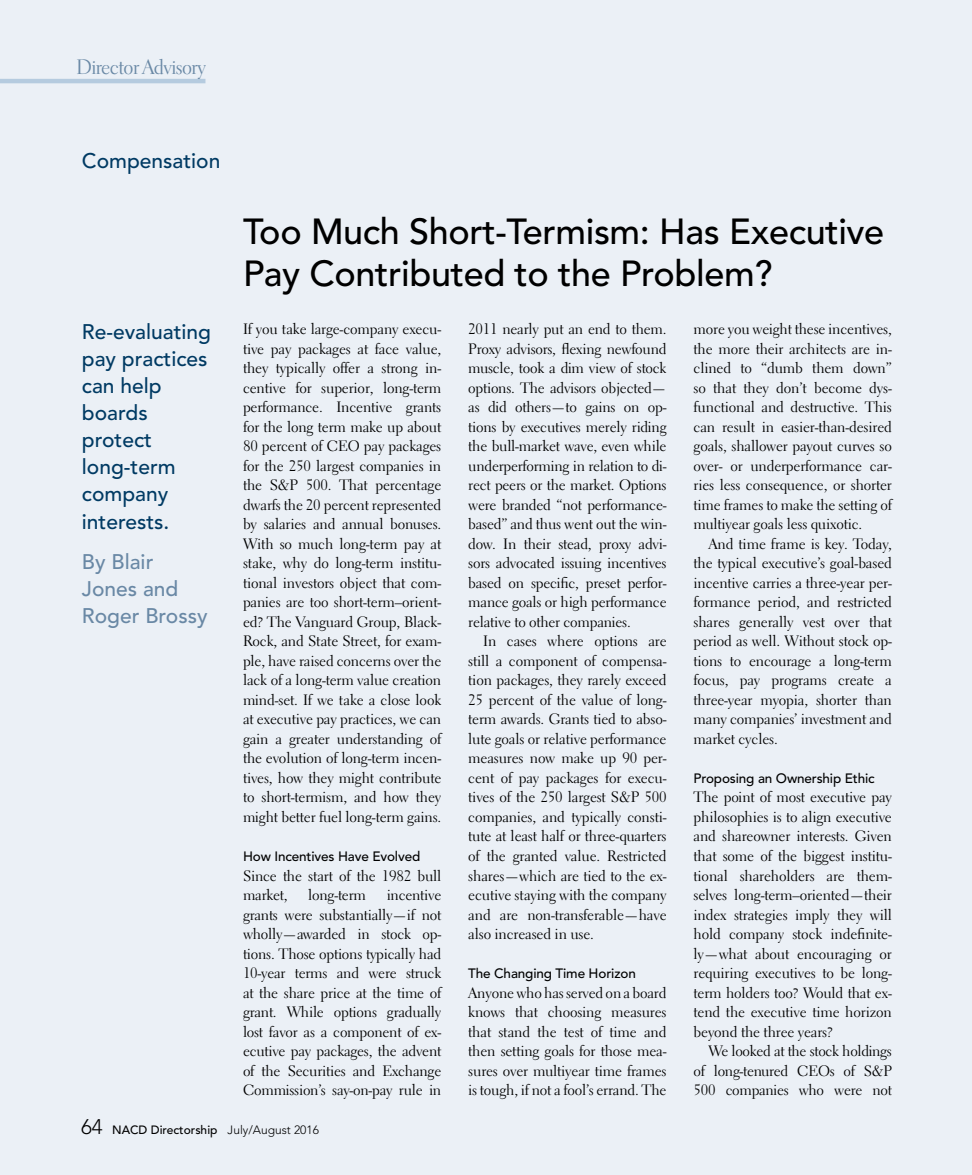
<style>
.page{position:relative;width:972px;height:1175px;background:#fff}
.page>*{position:absolute;margin:0;border:0;box-sizing:border-box;transform-origin:0 0}
.HED{font:500 36px/42px "Avenir";letter-spacing:-.01em;color:#000}
.DEK{font:500 21px/27px "Avenir";color:#003a63}
.BYLINE{font:500 21px/27px "Avenir";color:#6988a5}
.t1{font:21px "Electra LH Display";letter-spacing:.005em;color:#6988a5}
.t2{font:300 21px "Avenir";color:#000}
.BODY_TEXT_1ST_PARA{font:15px/19.5px "Electra LH";letter-spacing:-.01em;color:#000;text-align:justify}
.BODY_TEXT{font:15px/19.5px "Electra LH";letter-spacing:-.01em;color:#000;text-align:justify}
.Subhead{font:500 13.5px "Avenir";letter-spacing:-.01em;color:#000}
.t3{font:300 12px "Avenir";color:#000}
.t4{font:500 12px "Avenir";color:#000}
</style>
<div class="page">
<div style="left:0;top:0;width:972px;height:1174px;background:#ebf0f6"></div>
<hr style="left:0;top:79px;width:205px;height:4px;background:#b5cbdf">
<h2 class="t1" style="left:77px;top:54px;width:130px">Director Advisory</h2>
<p class="DEK" style="left:82px;top:148px;width:140px">Compensation</p>
<p class="DEK" style="left:82px;top:319px;width:131px">Re-evaluating pay practices can help boards protect long-term company interests.</p>
<p class="BYLINE" style="left:82px;top:549px;width:127px">By Blair<br>Jones and<br>Roger Brossy</p>
<p class="HED" style="left:243px;top:211px;width:643px">Too Much Short-Termism: Has Executive<br>Pay Contributed to the Problem?</p>
<p class="BODY_TEXT_1ST_PARA" style="left:243px;top:319px;width:200px">If you take large-company execu&shy;tive pay packages at face value, they typically offer a strong in&shy;centive for superior, long-term performance. Incentive grants for the long term make up about 80 percent of CEO pay packages for the 250 largest companies in the S&amp;P 500. That percentage dwarfs the 20 percent represented by salaries and annual bonuses.<br>With so much long-term pay at stake, why do long-term institu&shy;tional investors object that com&shy;panies are too short-term–orient&shy;ed? The Vanguard Group, Black-Rock, and State Street, for exam&shy;ple, have raised concerns over the lack of a long-term value creation mind-set. If we take a close look at executive pay practices, we can gain a greater understanding of the evolution of long-term incen&shy;tives, how they might contribute to short-termism, and how they might better fuel long-term gains.</p>
<p class="Subhead" style="left:243px;top:848px;width:179px">How Incentives Have Evolved</p>
<p class="BODY_TEXT_1ST_PARA" style="left:243px;top:865px;width:200px">Since the start of the 1982 bull market,</p>
<p class="BODY_TEXT_1ST_PARA" style="left:468px;top:319px;width:200px">2011 nearly put an end to them.<br>Proxy advisors, flexing newfound muscle, took a dim view of stock options. The advisors objected— as did others—to gains on op&shy;tions by executives merely riding the bull-market wave, even while underperforming in relation to di&shy;rect peers or the market. Options were branded “not performance&shy;based” and thus went out the win&shy;dow. In their stead, proxy advi&shy;sors advocated issuing incentives based on specific, preset perfor&shy;mance goals or high performance relative to other companies.</p>
<p class="BODY_TEXT" style="left:468px;top:631px;width:200px;text-indent:15px">In cases where options are still a component of compensa&shy;tion packages, they rarely exceed 25 percent of the value of long&shy;term awards. Grants tied to abso&shy;lute goals or relative performance measures now make up 90 per&shy;cent of pay packages for execu&shy;tives of the 250 largest S&amp;P 500 companies, and typically consti&shy;tute at least half or three-quarters of the granted value. Restricted shares—which are tied to the ex&shy;ecutive staying with the company and are non-transferable—have also increased in use.</p>
<p class="Subhead" style="left:468px;top:965px;width:169px">The Changing Time Horizon</p>
<p class="BODY_TEXT_1ST_PARA" style="left:468px;top:982px;width:200px">Anyone who has served on a board knows that choosing measures that stand the test of time and then setting goals for those mea&shy;sures over multiyear time frames is tough, if not a fool’s errand. The</p>
<p class="BODY_TEXT_1ST_PARA" style="left:694px;top:319px;width:200px">more you weight these incentives, the more their architects are in&shy;clined to “dumb them down” so that they don’t become dys&shy;functional and destructive. This can result in easier-than-desired goals, shallower payout curves so over- or underperformance car&shy;ries less consequence, or shorter time frames to make the setting of multiyear goals less quixotic.</p>
<p class="BODY_TEXT" style="left:694px;top:534px;width:200px;text-indent:15px">And time frame is key. Today, the typical executive’s goal-based incentive carries a three-year per&shy;formance period, and restricted shares generally vest over that period as well. Without stock op&shy;tions to encourage a long-term focus, pay programs create a three-year myopia, shorter than many companies’ investment and market cycles.</p>
<p class="Subhead" style="left:694px;top:770px;width:183px">Proposing an Ownership Ethic</p>
<p class="BODY_TEXT_1ST_PARA" style="left:694px;top:787px;width:200px">The point of most executive pay philosophies is to align executive and shareowner interests. Given that some of the biggest institu&shy;tional shareholders are them&shy;selves long-term–oriented—their index strategies imply they will hold company stock indefinite&shy;ly—what about encouraging or requiring executives to be long&shy;term holders too? Would that ex&shy;tend the executive time horizon beyond the three years?</p>
<p class="BODY_TEXT" style="left:694px;top:1041px;width:200px;text-indent:15px">We looked at the stock holdings of long-tenured CEOs of S&amp;P 500 companies who were not</p>
<p class="BODY_TEXT_1ST_PARA" style="left:308px;top:885px;width:59px">long-term</p>
<p class="BODY_TEXT_1ST_PARA" style="left:243px;top:885px;width:200px;text-indent:144px">incentive grants were substantially—if not wholly—awarded in stock op&shy;tions. Those options typically had 10-year terms and were struck at the share price at the time of grant. While options gradually lost favor as a component of ex&shy;ecutive pay packages, the advent of the Securities and Exchange Commission’s say-on-pay rule in</p>
<p class="t2" style="left:81px;top:1114px;width:23px">64</p>
<p class="t4" style="left:112px;top:1122px;width:107px">NACD Directorship</p>
<p class="t3" style="left:224px;top:1122px;width:89px">September 2010</p>
<p class="t3" style="left:228px;top:1122px;width:93px">July/August 2016</p>
</div>
